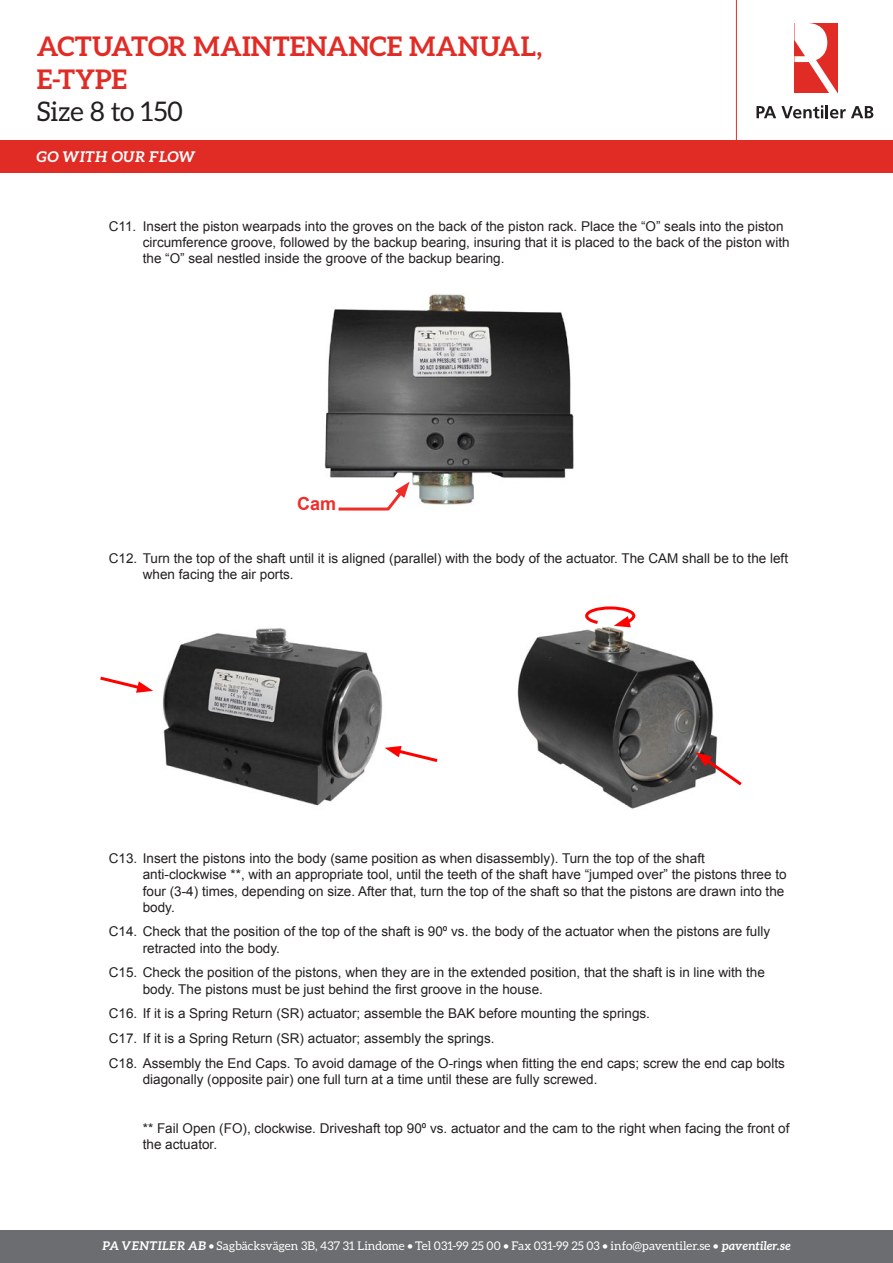
<style>
.page{position:relative;width:893px;height:1263px;background:#fff}
.page>*{position:absolute;margin:0;border:0;box-sizing:border-box;transform-origin:0 0}
.t1{font:700 27px/32.4px "Aleo";letter-spacing:.005em;color:#e12c26}
.t2{font:27px "Aleo";letter-spacing:-.005em;color:#231f20}
.t3{font:700 18px "Arial";color:#ee2d29}
.t4{font:italic 700 14.85px "Aleo";letter-spacing:-.015em;color:#fff}
.t5{font:13.5px/16.2px "Arial";color:#231f20}
.t6{font:12px "Aleo";letter-spacing:.005em;color:#fff}
.s1{font-weight:700;font-style:italic}
</style>
<div class="page">
<hr style="left:736px;top:0;width:1px;height:157px;background:#e12c26">
<div style="left:0;top:1230px;width:893px;height:33px;background:#6c6d70"></div>
<div style="left:0;top:140px;width:893px;height:33px;background:#e12c26"></div>
<svg style="left:756px;top:105px;width:117px;height:13px"></svg>
<svg style="left:795px;top:23px;width:42px;height:70px"></svg>
<img style="left:517px;top:627px;width:201px;height:182px">
<img style="left:163px;top:628px;width:222px;height:178px">
<img style="left:324px;top:294px;width:250px;height:211px">
<svg style="left:336px;top:482px;width:74px;height:29px"></svg>
<svg style="left:100px;top:676px;width:53px;height:17px"></svg>
<svg style="left:385px;top:746px;width:53px;height:16px"></svg>
<svg style="left:585px;top:606px;width:51px;height:21px"></svg>
<svg style="left:695px;top:752px;width:47px;height:36px"></svg>
<p class="t1" style="left:37px;top:30px;width:507px">ACTUATOR MAINTENANCE MANUAL,<br>E-TYPE</p>
<p class="t2" style="left:37px;top:96px;width:148px">Size 8 to 150</p>
<p class="t4" style="left:37px;top:148px;width:161px">GO WITH OUR FLOW</p>
<p class="t5" style="left:143px;top:218px;width:648px;text-indent:-34px">C11. Insert the piston wearpads into the groves on the back of the piston rack. Place the “O” seals into the piston circumference groove, followed by the backup bearing, insuring that it is placed to the back of the piston with the “O” seal nestled inside the groove of the backup bearing.</p>
<p class="t3" style="left:297px;top:491px;width:41px">Cam</p>
<p class="t5" style="left:143px;top:550px;width:647px;text-indent:-34px">C12. Turn the top of the shaft until it is aligned (parallel) with the body of the actuator. The CAM shall be to the left when facing the air ports.</p>
<p class="t5" style="left:143px;top:850px;width:645px;text-indent:-34px">C13. Insert the pistons into the body (same position as when disassembly). Turn the top of the shaft anti-clockwise **, with an appropriate tool, until the teeth of the shaft have “jumped over” the pistons three to four (3-4) times, depending on size. After that, turn the top of the shaft so that the pistons are drawn into the body.</p>
<p class="t5" style="left:143px;top:923px;width:629px;text-indent:-34px">C14. Check that the position of the top of the shaft is 90⁰ vs. the body of the actuator when the pistons are fully retracted into the body.</p>
<p class="t5" style="left:143px;top:964px;width:624px;text-indent:-34px">C15. Check the position of the pistons, when they are in the extended position, that the shaft is in line with the body. The pistons must be just behind the first groove in the house.</p>
<p class="t5" style="left:109px;top:1001px;width:678px;line-height:24.8px">C16. If it is a Spring Return (SR) actuator; assemble the BAK before mounting the springs.<br>C17. If it is a Spring Return (SR) actuator; assembly the springs.<br>C18. Assembly the End Caps. To avoid damage of the O-rings when fitting the end caps; screw the end cap bolts</p>
<p class="t5" style="left:143px;top:1071px;width:456px">diagonally (opposite pair) one full turn at a time until these are fully screwed.</p>
<p class="t5" style="left:143px;top:1119px;width:648px">** Fail Open (FO), clockwise. Driveshaft top 90⁰ vs. actuator and the cam to the right when facing the front of the actuator.</p>
<p class="t6" style="left:102px;top:1239px;width:690px"><span class="s1">PA VENTILER AB</span> • Sagbäcksvägen 3B, 437 31 Lindome • Tel 031-99 25 00 • Fax 031-99 25 03 • info@paventiler.se • <span class="s1">paventiler.se</span></p>
</div>
